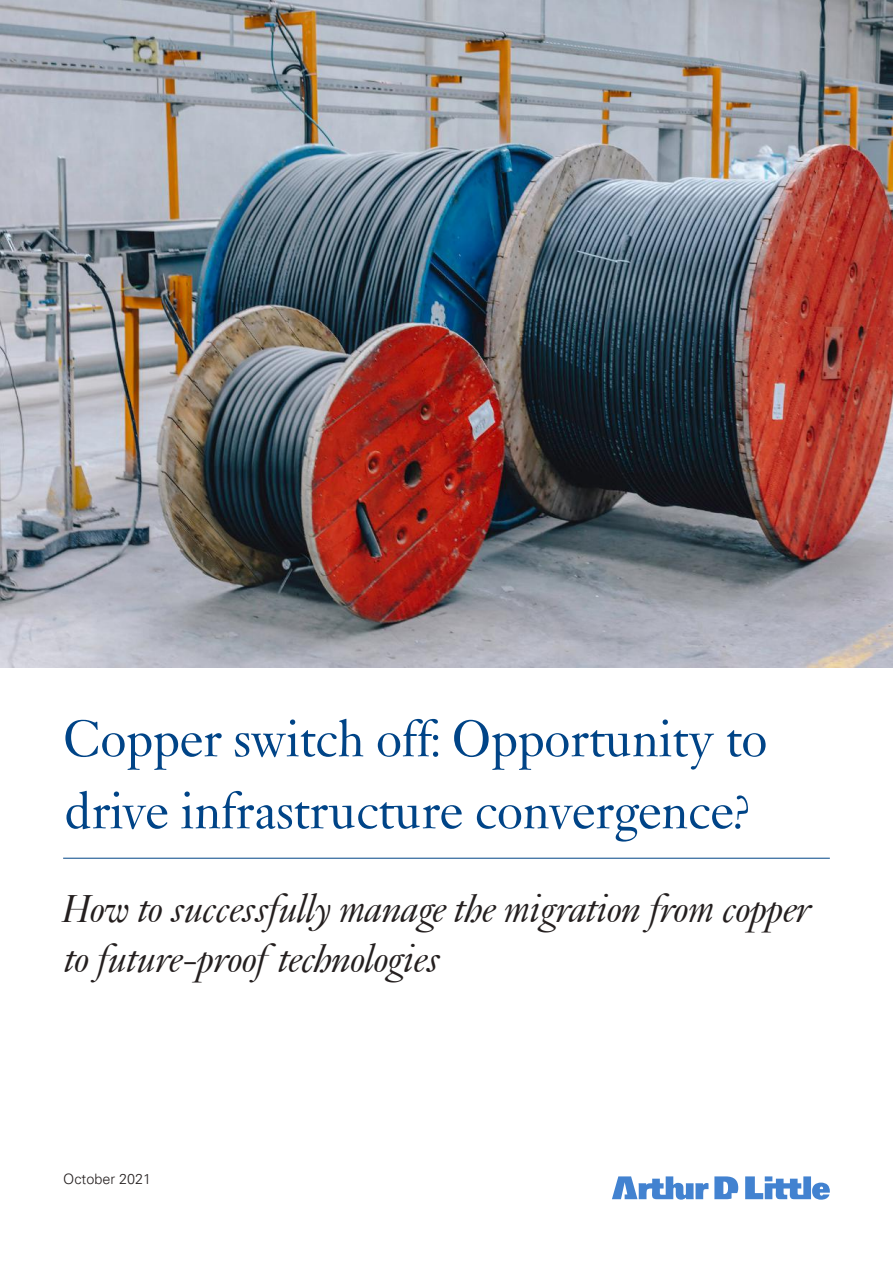
<style>
.page{position:relative;width:893px;height:1263px;background:#fff}
.page>*{position:absolute;margin:0;border:0;box-sizing:border-box;transform-origin:0 0}
.t1{font:54px/72px "Janson";letter-spacing:-.015em;color:#004487}
.t2{font:italic 42px/50.4px "Janson";letter-spacing:-.015em;color:#241f1f}
.t3{font:300 14.4px "Univers LT";color:#241f1f}
</style>
<div class="page">
<svg style="left:612px;top:1176px;width:218px;height:24px"></svg>
<hr style="left:63px;top:858px;width:767px;height:1px;background:#004487">
<img style="left:0;top:0;width:893px;height:668px">
<p class="t1" style="left:63px;top:703px;width:706px">Copper switch off: Opportunity to drive infrastructure convergence?</p>
<p class="t2" style="left:60px;top:883px;width:750px">How to successfully manage the migration from copper to future-proof technologies</p>
<p class="t3" style="left:63px;top:1170px;width:90px">October 2021</p>
</div>
